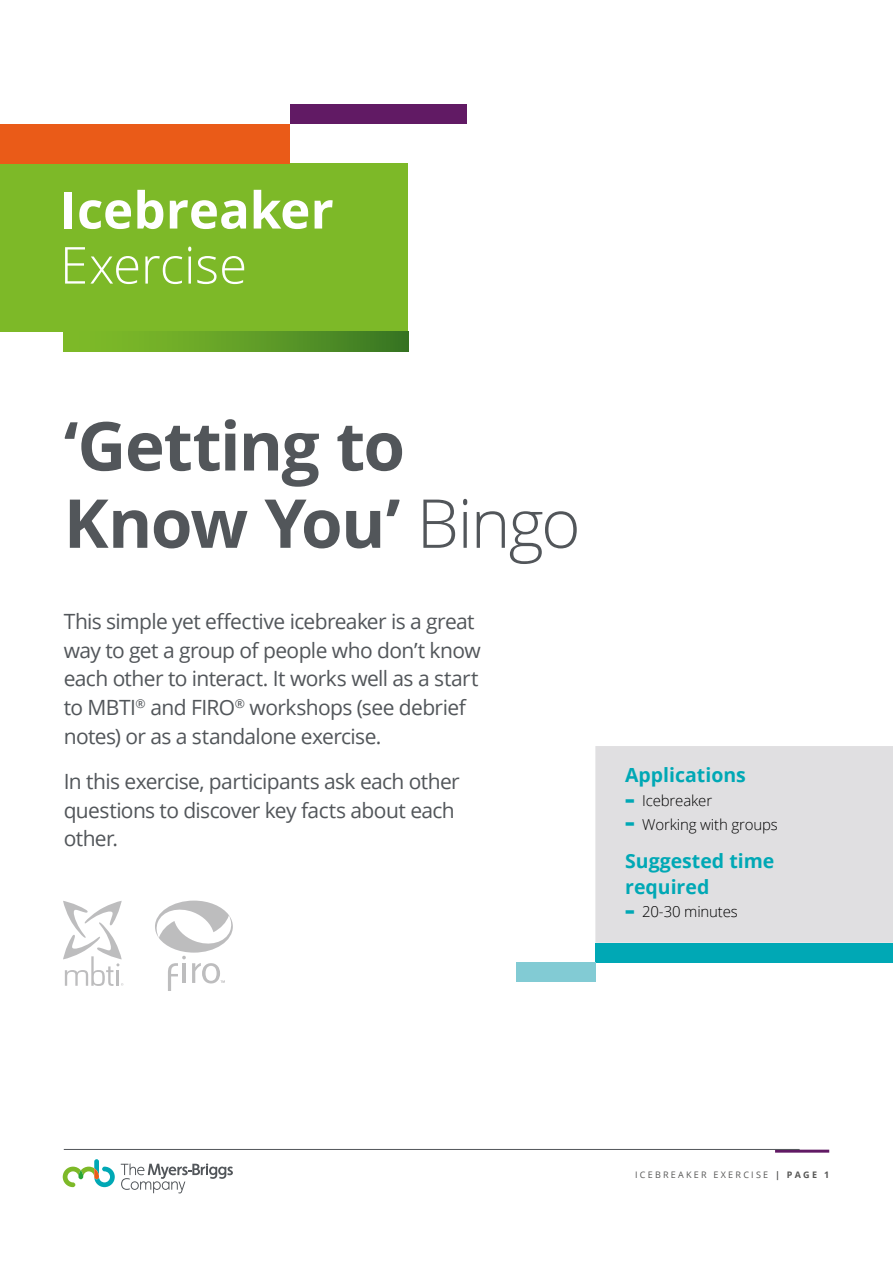
<style>
.page{position:relative;width:893px;height:1263px;background:#fff}
.page>*{position:absolute;margin:0;border:0;box-sizing:border-box;transform-origin:0 0}
.t1{font:700 67.5px/77.2px "Open Sans";letter-spacing:-.025em;color:#52565a}
.t2{font:700 51px "Open Sans";color:#fff}
.t3{font:300 51px "Open Sans";letter-spacing:-.005em;color:#fff}
.t4{font:21px/28.5px "Open Sans";letter-spacing:-.03em;color:#52565a}
.t5{font:700 19.5px/25.5px "Open Sans";color:#00a8b5}
.t6{font:300 15px "Open Sans";letter-spacing:-.01em;color:#000}
.t7{font:9px "Open Sans";letter-spacing:.25em;color:#575756}
.s1{font-weight:300}
.s2{font-weight:800;font-size:22.5px;color:#00a8b5}
.s3{font-weight:700}
</style>
<div class="page">
<hr style="left:775px;top:1150px;width:54px;height:3px;background:#611a64">
<hr style="left:64px;top:1149px;width:736px;height:1px;background:#52565a">
<div style="left:0;top:163px;width:408px;height:169px;background:#7db928"></div>
<div style="left:290px;top:105px;width:176px;height:19px;background:#611a64"></div>
<div style="left:0;top:124px;width:290px;height:39px;background:#ea5b18"></div>
<div style="left:595px;top:746px;width:298px;height:197px;background:#e0dfe1"></div>
<div style="left:595px;top:943px;width:298px;height:19px;background:#00a8b5"></div>
<div style="left:516px;top:962px;width:79px;height:20px;background:#82cbd4"></div>
<div style="left:64px;top:332px;width:344px;height:19px;background:linear-gradient(to right,#86c32a,#3c7a24)"></div>
<svg style="left:63px;top:901px;width:60px;height:85px"></svg>
<svg style="left:155px;top:900px;width:78px;height:91px"></svg>
<svg style="left:63px;top:1159px;width:52px;height:28px"></svg>
<svg style="left:121px;top:1163px;width:112px;height:30px"></svg>
<h2 class="t2" style="left:60px;top:174px;width:275px">Icebreaker</h2>
<h2 class="t3" style="left:60px;top:230px;width:189px">Exercise</h2>
<h1 class="t1" style="left:64px;top:406px;width:518px">‘Getting to<br>Know You’ <span class="s1">Bingo</span></h1>
<p class="t4" style="left:64px;top:607px;width:419px">This simple yet effective icebreaker is a great way to get a group of people who don’t know each other to interact. It works well as a start to MBTI<sup>®</sup> and FIRO<sup>®</sup> workshops (see debrief notes) or as a standalone exercise.</p>
<p class="t4" style="left:64px;top:767px;width:398px">In this exercise, participants ask each other questions to discover key facts about each other.</p>
<p class="t5" style="left:625px;top:762px;width:122px">Applications</p>
<p class="t6" style="left:625px;top:790px;width:89px"><span class="s2">-</span> Icebreaker</p>
<p class="t6" style="left:625px;top:814px;width:154px"><span class="s2">-</span> Working with groups</p>
<p class="t5" style="left:625px;top:848px;width:151px">Suggested time required</p>
<p class="t6" style="left:625px;top:901px;width:114px"><span class="s2">-</span> 20-30 minutes</p>
<p class="t7" style="left:635px;top:1169px;width:196px">ICEBREAKER EXERCISE <span class="s3">| PAGE 1</span></p>
</div>
